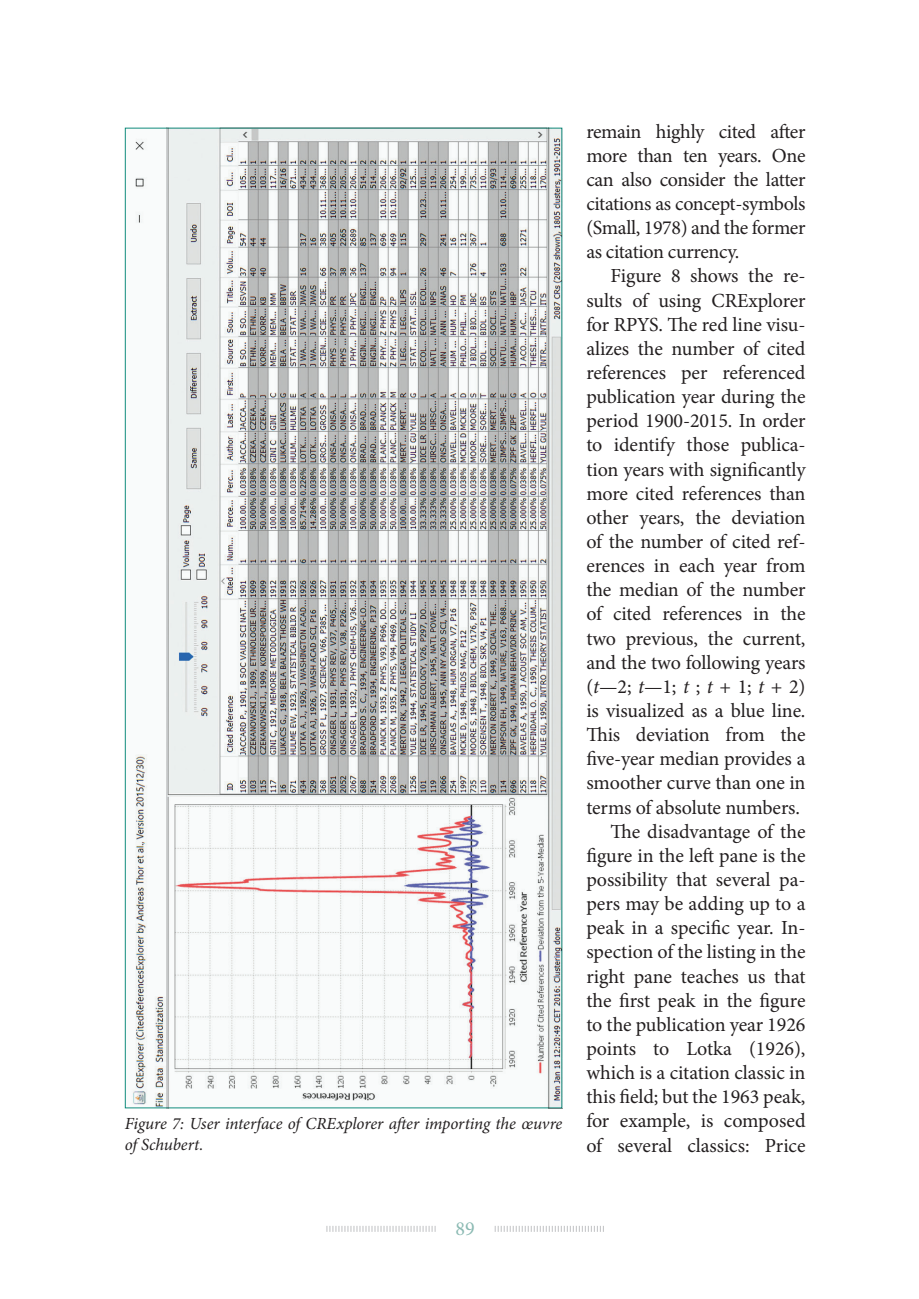
<style>
.page{position:relative;width:919px;height:1299px;background:#fff}
.page>*{position:absolute;margin:0;border:0;box-sizing:border-box;transform-origin:0 0}
.footnote{font:20px/24.2px "Minion Pro";letter-spacing:-.005em;color:#231f20;text-align:justify}
.t1{font:20px "Minion Pro";color:#8bbab3}
.table_caption{font:italic 17px/20.4px "Minion Pro";letter-spacing:-.01em;color:#231f20}
.s1{font-style:italic}
</style>
<div class="page">
<svg style="left:326px;top:1226px;width:278px;height:5px"></svg>
<div style="left:437px;top:1203px;width:56px;height:49px;background:#fff"></div>
<img style="left:125px;top:128px;width:437px;height:980px">
<p class="table_caption" style="left:125px;top:1113px;width:439px">Figure 7: User interface of CRExplorer after importing the œuvre of Schubert.</p>
<p class="footnote" style="left:586px;top:119px;width:221px">remain highly cited after more than ten years. One can also consider the latter citations as concept-symbols (Small, 1978) and the former as citation currency.</p>
<p class="footnote" style="left:586px;top:264px;width:221px;text-indent:24px">Figure 8 shows the re&shy;sults of using CRExplorer for RPYS. The red line visu&shy;alizes the number of cited references per referenced publication year during the period 1900-2015. In order to identify those publica&shy;tion years with significantly more cited references than other years, the deviation of the number of cited ref&shy;erences in each year from the median of the number of cited references in the two previous, the current, and the two following years (<span class="s1">t</span>—2; <span class="s1">t</span>—1; <span class="s1">t</span> ; <span class="s1">t</span> + 1; <span class="s1">t</span> + 2) is visualized as a blue line.<br>This deviation from the five-year median provides a smoother curve than one in terms of absolute numbers.</p>
<p class="footnote" style="left:586px;top:819px;width:221px;text-indent:24px">The disadvantage of the figure in the left pane is the possibility that several pa&shy;pers may be adding up to a peak in a specific year. In&shy;spection of the listing in the right pane teaches us that the first peak in the figure to the publication year 1926 points to Lotka (1926), which is a citation classic in this field; but the 1963 peak, for example, is composed of several classics: Price</p>
<p class="t1" style="left:455px;top:1215px;width:21px">89</p>
</div>
